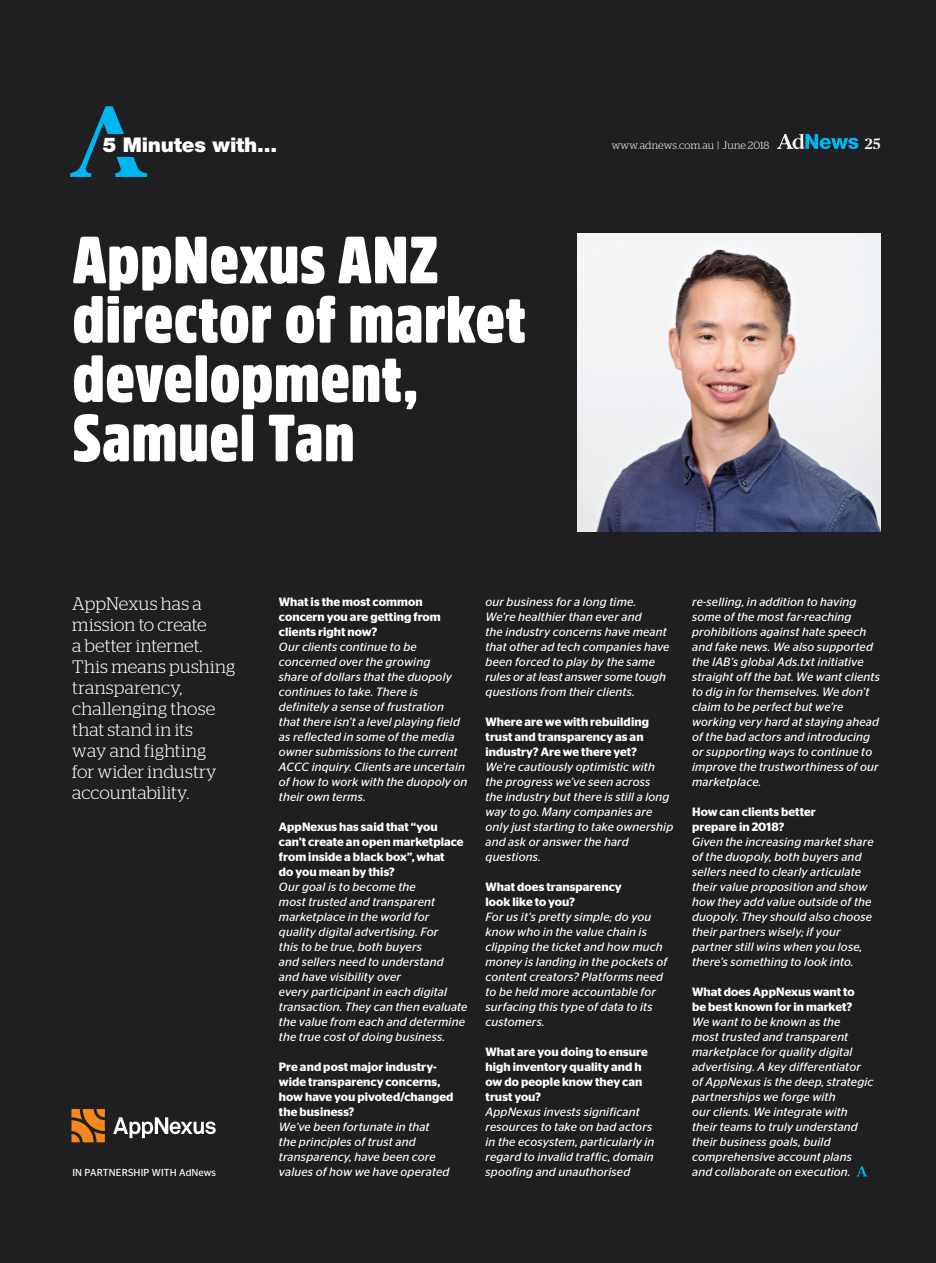
<style>
.page{position:relative;width:936px;height:1263px;background:#fff}
.page>*{position:absolute;margin:0;border:0;box-sizing:border-box;transform-origin:0 0}
.t1{font:900 65.85px/59.2px "Amsi Pro Cond";letter-spacing:.005em;color:#fff}
.t2{font:900 20.25px "Helvetica Neue LT Std";letter-spacing:-.01em;color:#fff}
.t3{font:300 18px/21px "Stag";letter-spacing:.005em;color:#fff}
.t4{font:500 15px "Publico Headline";color:#fff}
.t5{font:italic 12px/15px "Stag Sans";letter-spacing:.015em;color:#fff}
.t6{font:600 12px/15px "Stag Sans";letter-spacing:.005em;color:#fff}
.t7{font:300 10.5px "Stag";letter-spacing:.005em;color:#fff}
.t8{font:10.2px "Stag Sans";letter-spacing:.02em;color:#fff}
</style>
<div class="page">
<div style="left:0;top:0;width:935px;height:1263px;background:#1f1e20"></div>
<svg style="left:70px;top:106px;width:77px;height:71px"></svg>
<svg style="left:777px;top:134px;width:81px;height:15px"></svg>
<img style="left:577px;top:234px;width:303px;height:297px">
<svg style="left:856px;top:1166px;width:11px;height:10px"></svg>
<svg style="left:113px;top:1117px;width:103px;height:21px"></svg>
<svg style="left:71px;top:1109px;width:34px;height:33px"></svg>
<h2 class="t2" style="left:103px;top:133px;width:176px">5 Minutes with...</h2>
<p class="t7" style="left:611px;top:140px;width:159px">www.adnews.com.au | June 2018</p>
<p class="t4" style="left:864px;top:133px;width:17px">25</p>
<h1 class="t1" style="left:72px;top:229px;width:455px">AppNexus ANZ director of market development,<br>Samuel Tan</h1>
<h3 class="t3" style="left:72px;top:593px;width:164px">AppNexus has a mission to create<br>a better internet.<br>This means pushing transparency, challenging those that stand in its<br>way and fighting<br>for wider industry accountability.</h3>
<p class="t8" style="left:72px;top:1167px;width:145px">IN PARTNERSHIP WITH AdNews</p>
<p class="t6" style="left:279px;top:595px;width:163px">What is the most common concern you are getting from clients right now?</p>
<p class="t5" style="left:279px;top:639px;width:190px">Our clients continue to be concerned over the growing<br>share of dollars that the duopoly continues to take. There is definitely a sense of frustration that there isn’t a level playing field as reflected in some of the media owner submissions to the current<br>ACCC inquiry. Clients are uncertain of how to work with the duopoly on their own terms.</p>
<p class="t6" style="left:279px;top:820px;width:186px">AppNexus has said that “you can't create an open marketplace from inside a black box”, what<br>do you mean by this?</p>
<p class="t5" style="left:279px;top:879px;width:190px">Our goal is to become the<br>most trusted and transparent marketplace in the world for quality digital advertising. For<br>this to be true, both buyers<br>and sellers need to understand<br>and have visibility over<br>every participant in each digital transaction. They can then evaluate the value from each and determine the true cost of doing business.</p>
<p class="t6" style="left:279px;top:1060px;width:176px">Pre and post major industry&shy;wide transparency concerns, how have you pivoted/changed the business?</p>
<p class="t5" style="left:279px;top:1119px;width:172px">We’ve been fortunate in that the principles of trust and transparency, have been core values of how we have operated</p>
<p class="t5" style="left:485px;top:594px;width:185px">our business for a long time.<br>We’re healthier than ever and<br>the industry concerns have meant that other ad tech companies have been forced to play by the same rules or at least answer some tough questions from their clients.</p>
<p class="t6" style="left:485px;top:715px;width:165px">Where are we with rebuilding trust and transparency as an industry? Are we there yet?</p>
<p class="t5" style="left:485px;top:759px;width:189px">We’re cautiously optimistic with the progress we’ve seen across<br>the industry but there is still a long way to go. Many companies are only just starting to take ownership and ask or answer the hard questions.</p>
<p class="t6" style="left:485px;top:880px;width:138px">What does transparency look like to you?</p>
<p class="t5" style="left:485px;top:909px;width:183px">For us it’s pretty simple; do you know who in the value chain is clipping the ticket and how much money is landing in the pockets of content creators? Platforms need to be held more accountable for surfacing this type of data to its customers.</p>
<p class="t6" style="left:485px;top:1045px;width:164px">What are you doing to ensure high inventory quality and h ow do people know they can trust you?</p>
<p class="t5" style="left:485px;top:1104px;width:170px">AppNexus invests significant resources to take on bad actors in the ecosystem, particularly in regard to invalid traffic, domain spoofing and unauthorised</p>
<p class="t5" style="left:692px;top:594px;width:189px">re-selling, in addition to having some of the most far-reaching prohibitions against hate speech and fake news. We also supported the IAB’s global Ads.txt initiative straight off the bat. We want clients to dig in for themselves. We don’t claim to be perfect but we’re working very hard at staying ahead of the bad actors and introducing or supporting ways to continue to improve the trustworthiness of our marketplace.</p>
<p class="t6" style="left:692px;top:805px;width:125px">How can clients better prepare in 2018?</p>
<p class="t5" style="left:692px;top:834px;width:183px">Given the increasing market share of the duopoly, both buyers and sellers need to clearly articulate their value proposition and show how they add value outside of the duopoly. They should also choose their partners wisely; if your partner still wins when you lose, there’s something to look into.</p>
<p class="t6" style="left:692px;top:985px;width:164px">What does AppNexus want to be best known for in market?</p>
<p class="t5" style="left:692px;top:1014px;width:183px">We want to be known as the<br>most trusted and transparent marketplace for quality digital advertising. A key differentiator of AppNexus is the deep, strategic partnerships we forge with<br>our clients. We integrate with their teams to truly understand their business goals, build comprehensive account plans and collaborate on execution.</p>
</div>
